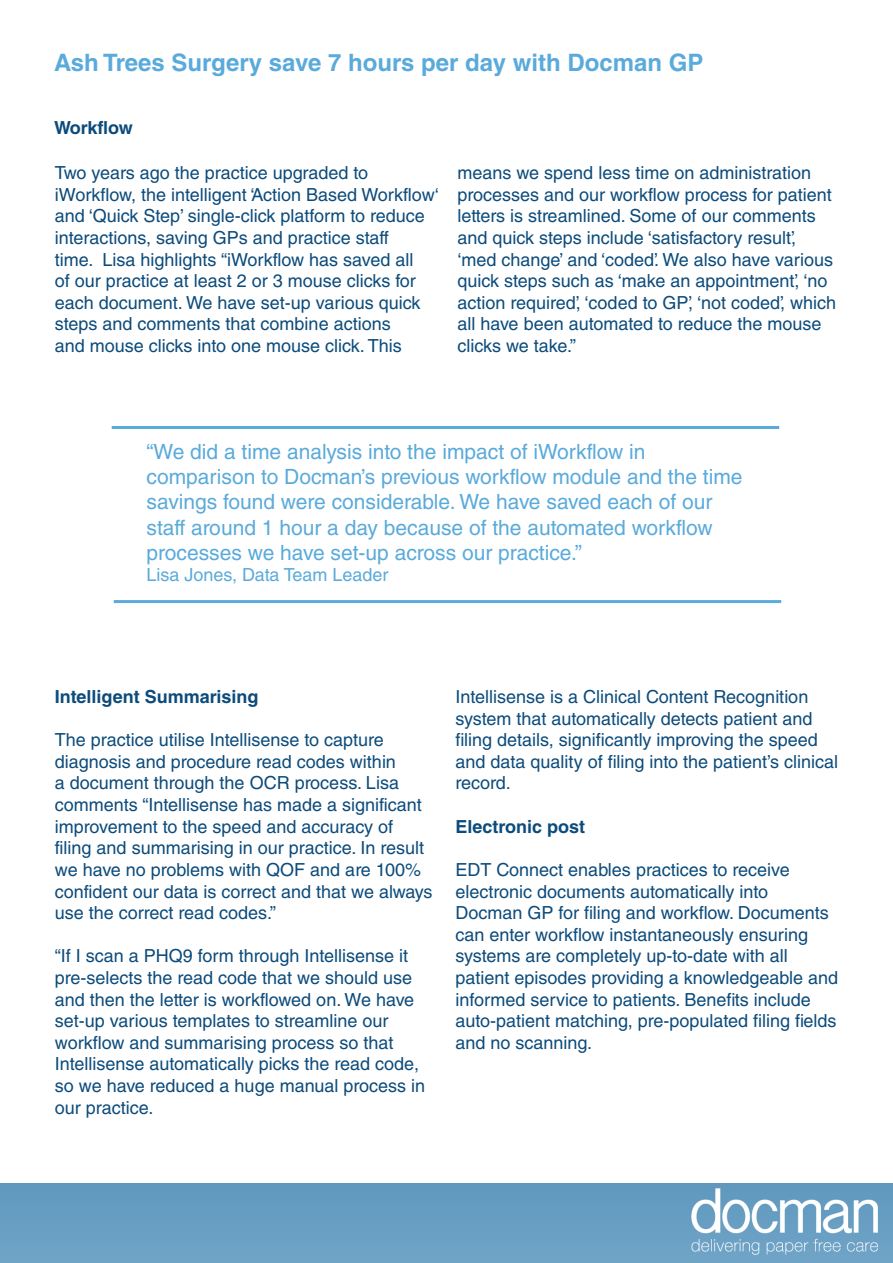
<style>
.page{position:relative;width:893px;height:1263px;background:#fff}
.page>*{position:absolute;margin:0;border:0;box-sizing:border-box;transform-origin:0 0}
.t1{font:700 24px "Helvetica LT Std";color:#5aaadb}
.t2{font:21px/25.2px "Helvetica LT Std";color:#5aaadb}
.t3{font:18px/21.6px "Helvetica LT Std";color:#0c4b7b}
.t4{font:700 18px "Helvetica LT Std";color:#0c4b7b}
.t5{font:18px "Helvetica LT Std";color:#5aaadb}
</style>
<div class="page">
<div style="left:0;top:1183px;width:893px;height:80px;background:#689ec2"></div>
<img style="left:692px;top:1188px;width:186px;height:67px">
<hr style="left:112px;top:426px;width:667px;height:3px;background:#5aaadb">
<hr style="left:114px;top:600px;width:667px;height:3px;background:#5aaadb">
<p class="t1" style="left:54px;top:48px;width:651px">Ash Trees Surgery save 7 hours per day with Docman GP</p>
<p class="t4" style="left:54px;top:117px;width:80px">Workflow</p>
<p class="t3" style="left:55px;top:162px;width:385px">Two years ago the practice upgraded to iWorkflow, the intelligent ‘Action Based Workflow‘ and ‘Quick Step’ single-click platform to reduce interactions, saving GPs and practice staff<br>time. Lisa highlights “iWorkflow has saved all<br>of our practice at least 2 or 3 mouse clicks for each document. We have set-up various quick steps and comments that combine actions<br>and mouse clicks into one mouse click. This</p>
<p class="t3" style="left:457px;top:162px;width:380px">means we spend less time on administration processes and our workflow process for patient letters is streamlined. Some of our comments and quick steps include ‘satisfactory result’, ‘med change’ and ‘coded’. We also have various quick steps such as ‘make an appointment’, ‘no action required’, ‘coded to GP’, ‘not coded’, which all have been automated to reduce the mouse clicks we take.”</p>
<p class="t2" style="left:147px;top:439px;width:597px">“We did a time analysis into the impact of iWorkflow in comparison to Docman’s previous workflow module and the time savings found were considerable. We have saved each of our staff around 1 hour a day because of the automated workflow processes we have set-up across our practice.”</p>
<p class="t5" style="left:147px;top:565px;width:243px">Lisa Jones, Data Team Leader</p>
<p class="t4" style="left:55px;top:686px;width:205px">Intelligent Summarising</p>
<p class="t3" style="left:55px;top:729px;width:379px">The practice utilise Intellisense to capture diagnosis and procedure read codes within<br>a document through the OCR process. Lisa comments “Intellisense has made a significant improvement to the speed and accuracy of filing and summarising in our practice. In result we have no problems with QOF and are 100% confident our data is correct and that we always use the correct read codes.”</p>
<p class="t3" style="left:55px;top:945px;width:372px">“If I scan a PHQ9 form through Intellisense it pre-selects the read code that we should use and then the letter is workflowed on. We have set-up various templates to streamline our workflow and summarising process so that Intellisense automatically picks the read code, so we have reduced a huge manual process in our practice.</p>
<p class="t3" style="left:455px;top:686px;width:384px">Intellisense is a Clinical Content Recognition system that automatically detects patient and filing details, significantly improving the speed and data quality of filing into the patient’s clinical record.</p>
<p class="t4" style="left:455px;top:815px;width:131px">Electronic post</p>
<p class="t3" style="left:455px;top:859px;width:384px">EDT Connect enables practices to receive electronic documents automatically into Docman GP for filing and workflow. Documents can enter workflow instantaneously ensuring systems are completely up-to-date with all patient episodes providing a knowledgeable and informed service to patients. Benefits include auto-patient matching, pre-populated filing fields and no scanning.</p>
</div>
